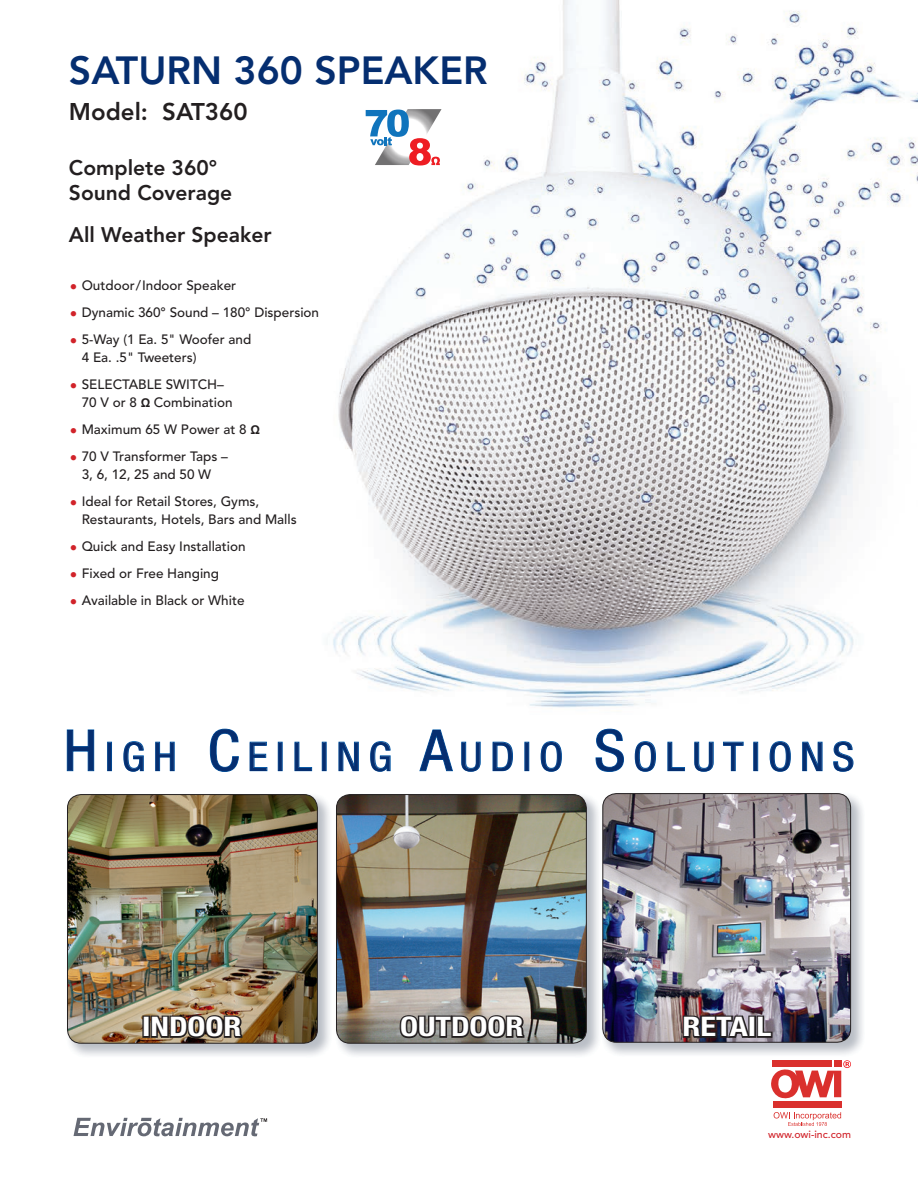
<style>
.page{position:relative;width:918px;height:1188px;background:#fff}
.page>*{position:absolute;margin:0;border:0;box-sizing:border-box;transform-origin:0 0}
.t1{font:condensed 39.9px "Helvetica Neue";letter-spacing:.175em;color:#052e70;scale:1.1 1}
.t2{font:800 39px "Avenir";color:#052e70}
.t3{font:700 condensed 27px "Helvetica Neue";color:#fff;scale:1.2 1}
.t4{font:800 24px "Avenir";color:#231f20}
.t5{font:800 21px/25.5px "Avenir";color:#231f20}
.t6{font:500 13.5px/18px "Avenir";color:#231f20}
.t7{font:500 10.5px "Avenir";color:#d1232a}
.s1{font-size:15px;color:#d1232a}
.s2{font-family:"Arial";font-weight:700;font-size:12px}
.s3{font-size:57px}
</style>
<div class="page">
<img style="left:321px;top:0;width:597px;height:763px">
<img style="left:339px;top:793px;width:524px;height:263px">
<img style="left:336px;top:795px;width:250px;height:248px">
<div style="left:336px;top:794px;width:251px;height:249px;border:1px solid #231f20;border-radius:14px"></div>
<img style="left:67px;top:794px;width:263px;height:262px">
<img style="left:68px;top:795px;width:249px;height:248px">
<div style="left:67px;top:794px;width:251px;height:249px;border:1px solid #231f20;border-radius:14px"></div>
<img style="left:603px;top:794px;width:248px;height:248px">
<svg style="left:67px;top:729px;width:27px;height:42px"></svg>
<div style="left:107px;top:742px;width:5px;height:29px;border:1px solid #015aaa"></div>
<svg style="left:123px;top:741px;width:21px;height:31px"></svg>
<svg style="left:155px;top:741px;width:20px;height:30px"></svg>
<svg style="left:210px;top:728px;width:29px;height:44px"></svg>
<svg style="left:249px;top:741px;width:19px;height:30px"></svg>
<div style="left:278px;top:742px;width:5px;height:29px;border:1px solid #015aaa"></div>
<svg style="left:294px;top:741px;width:18px;height:30px"></svg>
<div style="left:322px;top:742px;width:5px;height:29px;border:1px solid #015aaa"></div>
<svg style="left:338px;top:741px;width:21px;height:30px"></svg>
<svg style="left:370px;top:741px;width:21px;height:31px"></svg>
<svg style="left:419px;top:729px;width:34px;height:43px"></svg>
<svg style="left:461px;top:741px;width:20px;height:31px"></svg>
<svg style="left:492px;top:741px;width:21px;height:30px"></svg>
<svg style="left:540px;top:741px;width:22px;height:31px"></svg>
<svg style="left:595px;top:728px;width:29px;height:44px"></svg>
<svg style="left:635px;top:741px;width:21px;height:31px"></svg>
<svg style="left:667px;top:741px;width:18px;height:30px"></svg>
<svg style="left:694px;top:741px;width:20px;height:31px"></svg>
<svg style="left:723px;top:741px;width:21px;height:30px"></svg>
<div style="left:753px;top:742px;width:5px;height:29px;border:1px solid #015aaa"></div>
<svg style="left:769px;top:741px;width:22px;height:31px"></svg>
<svg style="left:802px;top:741px;width:21px;height:30px"></svg>
<svg style="left:833px;top:741px;width:21px;height:31px"></svg>
<img style="left:74px;top:859px;width:193px;height:278px">
<img style="left:398px;top:859px;width:128px;height:197px">
<img style="left:681px;top:859px;width:170px;height:267px">
<img style="left:375px;top:109px;width:67px;height:56px">
<svg style="left:366px;top:110px;width:74px;height:56px"></svg>
<h2 class="t2" style="left:69px;top:47px;width:420px">SATURN 360 SPEAKER</h2>
<h3 class="t4" style="left:69px;top:97px;width:180px">Model: SAT360</h3>
<h3 class="t5" style="left:69px;top:155px;width:165px">Complete 360°<br>Sound Coverage</h3>
<h3 class="t5" style="left:69px;top:222px;width:204px">All Weather Speaker</h3>
<p class="t6" style="left:70px;top:277px;width:168px"><span class="s1">•</span> Outdoor / Indoor Speaker</p>
<p class="t6" style="left:70px;top:304px;width:251px"><span class="s1">•</span> Dynamic 360° Sound – 180° Dispersion</p>
<p class="t6" style="left:82px;top:331px;width:171px;text-indent:-12px"><span class="s1">•</span> 5-Way (1 Ea. 5" Woofer and<br>4 Ea. .5" Tweeters)</p>
<p class="t6" style="left:82px;top:376px;width:152px;text-indent:-12px"><span class="s1">•</span> SELECTABLE SWITCH–<br>70 V or 8 <span class="s2">Ω</span> Combination</p>
<p class="t6" style="left:70px;top:421px;width:192px"><span class="s1">•</span> Maximum 65 W Power at 8 <span class="s2">Ω</span></p>
<p class="t6" style="left:70px;top:448px;width:160px;text-align:center"><span class="s1">•</span> 70 V Transformer Taps –<br>3, 6, 12, 25 and 50 W</p>
<p class="t6" style="left:82px;top:493px;width:217px;text-indent:-12px"><span class="s1">•</span> Ideal for Retail Stores, Gyms,<br>Restaurants, Hotels, Bars and Malls</p>
<p class="t6" style="left:70px;top:538px;width:178px"><span class="s1">•</span> Quick and Easy Installation</p>
<p class="t6" style="left:70px;top:565px;width:151px"><span class="s1">•</span> Fixed or Free Hanging</p>
<p class="t6" style="left:70px;top:592px;width:176px"><span class="s1">•</span> Available in Black or White</p>
<h1 class="t1" style="left:64px;top:733px;width:720px"><span class="s3">H</span>IGH <span class="s3">C</span>EILING <span class="s3">A</span>UDIO <span class="s3">S</span>OLUTIONS</h1>
<h3 class="t3" style="left:142px;top:1010px;width:84px">INDOOR</h3>
<h3 class="t3" style="left:400px;top:1010px;width:105px">OUTDOOR</h3>
<h3 class="t3" style="left:683px;top:1010px;width:75px">RETAIL</h3>
<p class="t7" style="left:768px;top:1129px;width:84px">www.owi-inc.com</p>
</div>
